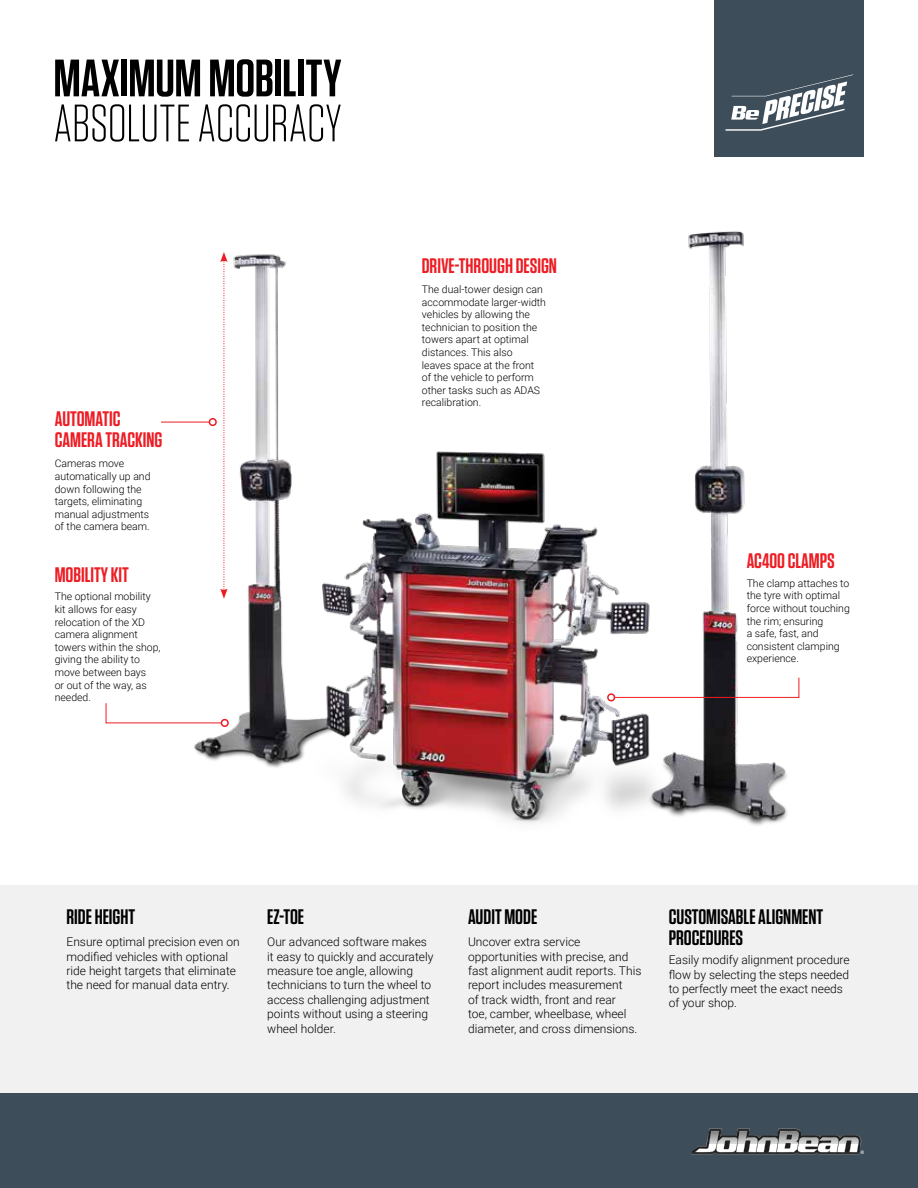
<style>
.page{position:relative;width:918px;height:1188px;background:#fff}
.page>*{position:absolute;margin:0;border:0;box-sizing:border-box;transform-origin:0 0}
.t1{font:300 52.5px "Tungsten";letter-spacing:-.005em;color:#000}
.t2{font:600 52.5px "Tungsten";letter-spacing:-.005em;color:#000}
.t3{font:600 21px/21px "Tungsten";color:#ed1d24}
.t4{font:600 21px/21px "Tungsten";color:#000}
.t5{font:300 12px/14.4px "Roboto";color:#000}
.t6{font:300 10.5px/12.6px "Roboto";color:#000}
</style>
<div class="page">
<img style="left:189px;top:231px;width:611px;height:655px">
<hr style="left:161px;top:422px;width:50px;height:1px;background:#ed1d24">
<svg style="left:207px;top:252px;width:21px;height:347px"></svg>
<svg style="left:105px;top:702px;width:126px;height:27px"></svg>
<svg style="left:605px;top:677px;width:195px;height:26px"></svg>
<div style="left:0;top:886px;width:918px;height:233px;background:#f1f1f2"></div>
<div style="left:715px;top:0;width:149px;height:156px;background:#3d4d5a"></div>
<svg style="left:725px;top:81px;width:122px;height:50px"></svg>
<div style="left:0;top:1094px;width:918px;height:94px;background:#3d4d5a"></div>
<svg style="left:691px;top:1129px;width:173px;height:26px"></svg>
<h1 class="t2" style="left:53px;top:50px;width:289px">MAXIMUM MOBILITY</h1>
<h1 class="t1" style="left:53px;top:96px;width:290px">ABSOLUTE ACCURACY</h1>
<h2 class="t3" style="left:55px;top:409px;width:109px">AUTOMATIC<br>CAMERA TRACKING</h2>
<p class="t6" style="left:55px;top:457px;width:97px">Cameras move automatically up and down following the targets, eliminating manual adjustments of the camera beam.</p>
<h2 class="t3" style="left:55px;top:564px;width:75px">MOBILITY KIT</h2>
<p class="t6" style="left:55px;top:590px;width:107px">The optional mobility kit allows for easy relocation of the XD camera alignment towers within the shop, giving the ability to move between bays<br>or out of the way, as needed.</p>
<h2 class="t3" style="left:422px;top:256px;width:137px">DRIVE-THROUGH DESIGN</h2>
<p class="t6" style="left:422px;top:283px;width:126px">The dual-tower design can accommodate larger-width vehicles by allowing the technician to position the towers apart at optimal distances. This also<br>leaves space at the front of the vehicle to perform other tasks such as ADAS recalibration.</p>
<h2 class="t3" style="left:747px;top:551px;width:90px">AC400 CLAMPS</h2>
<p class="t6" style="left:747px;top:576px;width:105px">The clamp attaches to the tyre with optimal force without touching the rim; ensuring<br>a safe, fast, and consistent clamping experience.</p>
<h2 class="t4" style="left:67px;top:907px;width:70px">RIDE HEIGHT</h2>
<p class="t5" style="left:67px;top:934px;width:175px">Ensure optimal precision even on modified vehicles with optional ride height targets that eliminate the need for manual data entry.</p>
<h2 class="t4" style="left:267px;top:907px;width:38px">EZ-TOE</h2>
<p class="t5" style="left:267px;top:934px;width:168px">Our advanced software makes it easy to quickly and accurately measure toe angle, allowing technicians to turn the wheel to access challenging adjustment points without using a steering wheel holder.</p>
<h2 class="t4" style="left:468px;top:907px;width:71px">AUDIT MODE</h2>
<p class="t5" style="left:468px;top:934px;width:175px">Uncover extra service opportunities with precise, and fast alignment audit reports. This report includes measurement<br>of track width, front and rear<br>toe, camber, wheelbase, wheel diameter, and cross dimensions.</p>
<h2 class="t4" style="left:669px;top:907px;width:156px">CUSTOMISABLE ALIGNMENT<br>PROCEDURES</h2>
<p class="t5" style="left:669px;top:952px;width:182px">Easily modify alignment procedure flow by selecting the steps needed to perfectly meet the exact needs of your shop.</p>
</div>
